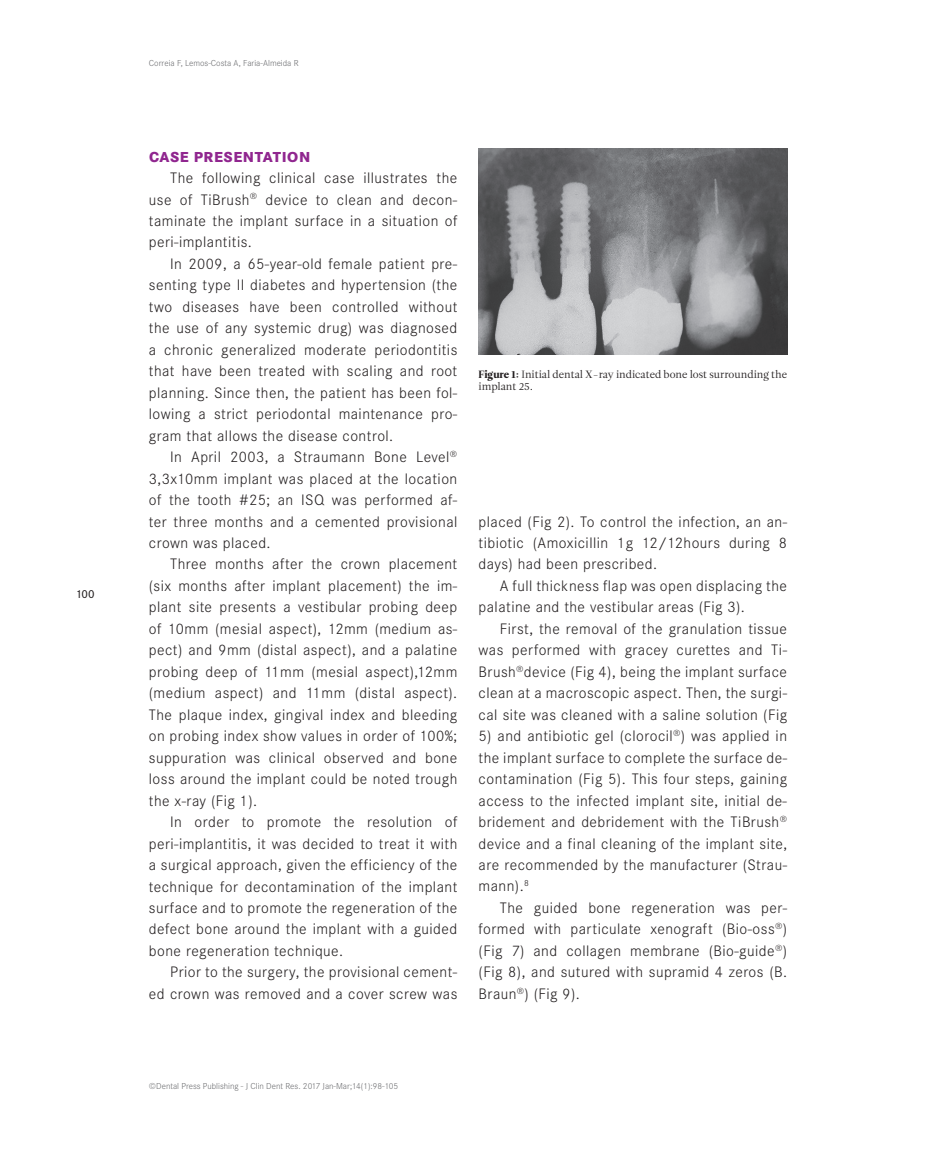
<style>
.page{position:relative;width:936px;height:1149px;background:#fff}
.page>*{position:absolute;margin:0;border:0;box-sizing:border-box;transform-origin:0 0}
.t1{font:300 15.75px/21.5px "Corporate STOT";letter-spacing:.03em;color:#231f20;text-align:justify}
.t2{font:800 15px "Corporate STOT";letter-spacing:.045em;color:#90268f}
.t3{font:500 12px "Corporate STOT";color:#231f20}
.t4{font:10.5px/12.6px "Leitura Roman 1";color:#231f20}
.t5{font:300 9px "Corporate STOT";color:#6c6d70}
.s1{font-family:"Leitura Roman 4"}
</style>
<div class="page">
<img style="left:478px;top:149px;width:309px;height:205px">
<p class="t3" style="left:76px;top:586px;width:20px">100</p>
<p class="t5" style="left:149px;top:58px;width:151px">Correia F, Lemos-Costa A, Faria-Almeida R</p>
<p class="t2" style="left:149px;top:148px;width:163px">CASE PRESENTATION</p>
<p class="t1" style="left:149px;top:167px;width:310px;text-indent:21px">The following clinical case illustrates the use of TiBrush<sup>®</sup> device to clean and decon&shy;taminate the implant surface in a situation of peri-implantitis.</p>
<p class="t1" style="left:149px;top:253px;width:310px;text-indent:21px">In 2009, a 65-year-old female patient pre&shy;senting type II diabetes and hypertension (the two diseases have been controlled without the use of any systemic drug) was diagnosed a chronic generalized moderate periodontitis that have been treated with scaling and root planning. Since then, the patient has been fol&shy;lowing a strict periodontal maintenance pro&shy;gram that allows the disease control.</p>
<p class="t1" style="left:149px;top:446px;width:310px;text-indent:21px">In April 2003, a Straumann Bone Level<sup>® </sup>3,3x10mm implant was placed at the location of the tooth #25; an ISQ was performed af&shy;ter three months and a cemented provisional crown was placed.</p>
<p class="t1" style="left:149px;top:553px;width:310px;text-indent:21px">Three months after the crown placement (six months after implant placement) the im&shy;plant site presents a vestibular probing deep of 10mm (mesial aspect), 12mm (medium as&shy;pect) and 9mm (distal aspect), and a palatine probing deep of 11mm (mesial aspect),12mm (medium aspect) and 11mm (distal aspect).<br>The plaque index, gingival index and bleeding on probing index show values in order of 100%; suppuration was clinical observed and bone loss around the implant could be noted trough the x-ray (Fig 1).</p>
<p class="t1" style="left:149px;top:811px;width:310px;text-indent:21px">In order to promote the resolution of peri-implantitis, it was decided to treat it with a surgical approach, given the efficiency of the technique for decontamination of the implant surface and to promote the regeneration of the defect bone around the implant with a guided bone regeneration technique.</p>
<p class="t1" style="left:149px;top:961px;width:310px;text-align:right">Prior to the surgery, the provisional cement-<br>ed crown was removed and a cover screw was</p>
<p class="t4" style="left:478px;top:367px;width:310px"><span class="s1">Figure 1:</span> Initial dental X-ray indicated bone lost surrounding the implant 25.</p>
<p class="t1" style="left:478px;top:510px;width:310px">placed (Fig 2). To control the infection, an an&shy;tibiotic (Amoxicillin 1g 12/12hours during 8 days) had been prescribed.</p>
<p class="t1" style="left:478px;top:575px;width:310px;text-indent:21px">A full thickness flap was open displacing the palatine and the vestibular areas (Fig 3).</p>
<p class="t1" style="left:478px;top:618px;width:310px;text-indent:21px">First, the removal of the granulation tissue was performed with gracey curettes and Ti-Brush<sup>®</sup>device (Fig 4), being the implant surface clean at a macroscopic aspect. Then, the surgi&shy;cal site was cleaned with a saline solution (Fig</p>
<p class="t1" style="left:478px;top:725px;width:310px">5) and antibiotic gel (clorocil<sup>®</sup>) was applied in the implant surface to complete the surface de&shy;contamination (Fig 5). This four steps, gaining access to the infected implant site, initial de&shy;bridement and debridement with the TiBrush<sup>® </sup>device and a final cleaning of the implant site, are recommended by the manufacturer (Strau&shy;mann).<sup>8</sup></p>
<p class="t1" style="left:478px;top:896px;width:310px;text-indent:21px">The guided bone regeneration was per&shy;formed with particulate xenograft (Bio-oss<sup>®</sup>) (Fig 7) and collagen membrane (Bio-guide<sup>®</sup>) (Fig 8), and sutured with supramid 4 zeros (B.<br>Braun<sup>®</sup>) (Fig 9).</p>
<p class="t5" style="left:149px;top:1080px;width:251px">©Dental Press Publishing - J Clin Dent Res. 2017 Jan-Mar;14(1):98-105</p>
</div>
